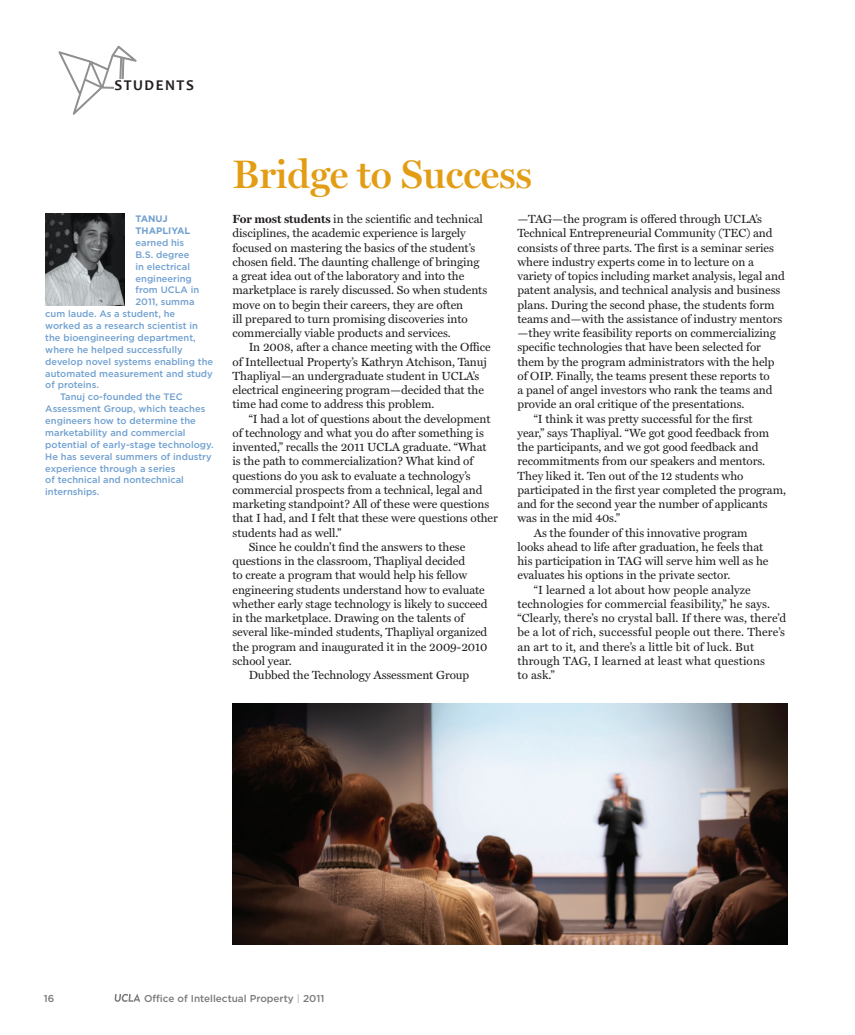
<style>
.page{position:relative;width:855px;height:1035px;background:#fff}
.page>*{position:absolute;margin:0;border:0;box-sizing:border-box;transform-origin:0 0}
.Headline{font:600 40px "Miller Display";color:#e39d14}
.Slug{font:700 15px "Candara";letter-spacing:.1em;color:#231f20}
.Body_NO_INDENT{font:11.88px/14.2px "Miller Text";letter-spacing:-.005em;color:#231f20}
.t1{font:500 10px "Gotham";color:#231f20}
.Profile_Caption{font:500 9.38px/11.9px "Gotham";color:#70a0d0}
.Profile_Caption-2{font:700 9.38px "Gotham";color:#70a0d0}
.s1{font-weight:700}
.s2{color:#939598}
</style>
<div class="page">
<svg style="left:115px;top:994px;width:25px;height:8px"></svg>
<img style="left:233px;top:704px;width:555px;height:241px">
<svg style="left:59px;top:46px;width:78px;height:69px"></svg>
<img style="left:45px;top:214px;width:79px;height:91px">
<div style="left:114px;top:79px;width:80px;height:11px;background:#fff"></div>
<p class="Slug" style="left:115px;top:76px;width:81px">STUDENTS</p>
<p class="Profile_Caption-2" style="left:136px;top:213px;width:34px">TANUJ</p>
<p class="Profile_Caption-2" style="left:136px;top:225px;width:56px">THAPLIYAL</p>
<p class="Profile_Caption" style="left:136px;top:236px;width:50px">earned his</p>
<p class="Profile_Caption" style="left:136px;top:248px;width:55px">B.S. degree</p>
<p class="Profile_Caption" style="left:136px;top:260px;width:56px">in electrical</p>
<p class="Profile_Caption" style="left:136px;top:272px;width:58px">engineering</p>
<p class="Profile_Caption" style="left:136px;top:284px;width:65px">from UCLA in</p>
<p class="Profile_Caption" style="left:136px;top:296px;width:61px">2011, summa</p>
<p class="Profile_Caption" style="left:45px;top:308px;width:131px">cum laude. As a student, he</p>
<p class="Profile_Caption" style="left:45px;top:320px;width:154px">worked as a research scientist in</p>
<p class="Profile_Caption" style="left:45px;top:331px;width:152px">the bioengineering department,</p>
<p class="Profile_Caption" style="left:45px;top:343px;width:139px">where he helped successfully</p>
<p class="Profile_Caption" style="left:45px;top:355px;width:169px">develop novel systems enabling the</p>
<p class="Profile_Caption" style="left:45px;top:367px;width:169px">automated measurement and study</p>
<p class="Profile_Caption" style="left:45px;top:379px;width:55px">of proteins.</p>
<p class="Profile_Caption" style="left:45px;top:391px;width:170px;text-indent:15px">Tanuj co-founded the TEC<br>Assessment Group, which teaches engineers how to determine the marketability and commercial potential of early-stage technology.<br>He has several summers of industry experience through a series<br>of technical and nontechnical internships.</p>
<p class="Headline" style="left:232px;top:150px;width:301px">Bridge to Success</p>
<p class="Body_NO_INDENT" style="left:232px;top:212px;width:256px"><span class="s1">For most students</span> in the scientific and technical disciplines, the academic experience is largely focused on mastering the basics of the student’s chosen field. The daunting challenge of bringing a great idea out of the laboratory and into the marketplace is rarely discussed. So when students move on to begin their careers, they are often<br>ill prepared to turn promising discoveries into commercially viable products and services.</p>
<p class="Body_NO_INDENT" style="left:232px;top:340px;width:260px;text-indent:16px">In 2008, after a chance meeting with the Office of Intellectual Property’s Kathryn Atchison, Tanuj Thapliyal—an undergraduate student in UCLA’s electrical engineering program—decided that the time had come to address this problem.</p>
<p class="Body_NO_INDENT" style="left:232px;top:411px;width:267px;text-indent:16px">“I had a lot of questions about the development of technology and what you do after something is invented,” recalls the 2011 UCLA graduate. “What<br>is the path to commercialization? What kind of questions do you ask to evaluate a technology’s commercial prospects from a technical, legal and marketing standpoint? All of these were questions that I had, and I felt that these were questions other students had as well.”</p>
<p class="Body_NO_INDENT" style="left:232px;top:540px;width:257px;text-indent:16px">Since he couldn’t find the answers to these questions in the classroom, Thapliyal decided<br>to create a program that would help his fellow engineering students understand how to evaluate whether early stage technology is likely to succeed in the marketplace. Drawing on the talents of several like-minded students, Thapliyal organized the program and inaugurated it in the 2009-2010 school year.</p>
<p class="Body_NO_INDENT" style="left:249px;top:668px;width:222px">Dubbed the Technology Assessment Group</p>
<p class="Body_NO_INDENT" style="left:518px;top:212px;width:269px">—TAG—the program is offered through UCLA’s Technical Entrepreneurial Community (TEC) and consists of three parts. The first is a seminar series where industry experts come in to lecture on a variety of topics including market analysis, legal and patent analysis, and technical analysis and business plans. During the second phase, the students form teams and—with the assistance of industry mentors —they write feasibility reports on commercializing specific technologies that have been selected for them by the program administrators with the help of OIP. Finally, the teams present these reports to<br>a panel of angel investors who rank the teams and provide an oral critique of the presentations.</p>
<p class="Body_NO_INDENT" style="left:518px;top:411px;width:270px;text-indent:16px">“I think it was pretty successful for the first<br>year,” says Thapliyal. “We got good feedback from the participants, and we got good feedback and recommitments from our speakers and mentors.<br>They liked it. Ten out of the 12 students who participated in the first year completed the program, and for the second year the number of applicants was in the mid 40s.”</p>
<p class="Body_NO_INDENT" style="left:518px;top:525px;width:253px;text-indent:16px">As the founder of this innovative program looks ahead to life after graduation, he feels that his participation in TAG will serve him well as he evaluates his options in the private sector.</p>
<p class="Body_NO_INDENT" style="left:518px;top:582px;width:270px;text-indent:16px">“I learned a lot about how people analyze technologies for commercial feasibility,” he says. “Clearly, there’s no crystal ball. If there was, there’d be a lot of rich, successful people out there. There’s an art to it, and there’s a little bit of luck. But through TAG, I learned at least what questions</p>
<p class="Body_NO_INDENT" style="left:518px;top:668px;width:39px">to ask.”</p>
<p class="t1" style="left:44px;top:992px;width:12px">16</p>
<p class="t1" style="left:144px;top:993px;width:182px">Office of Intellectual Property <span class="s2">|</span> 2011</p>
</div>
